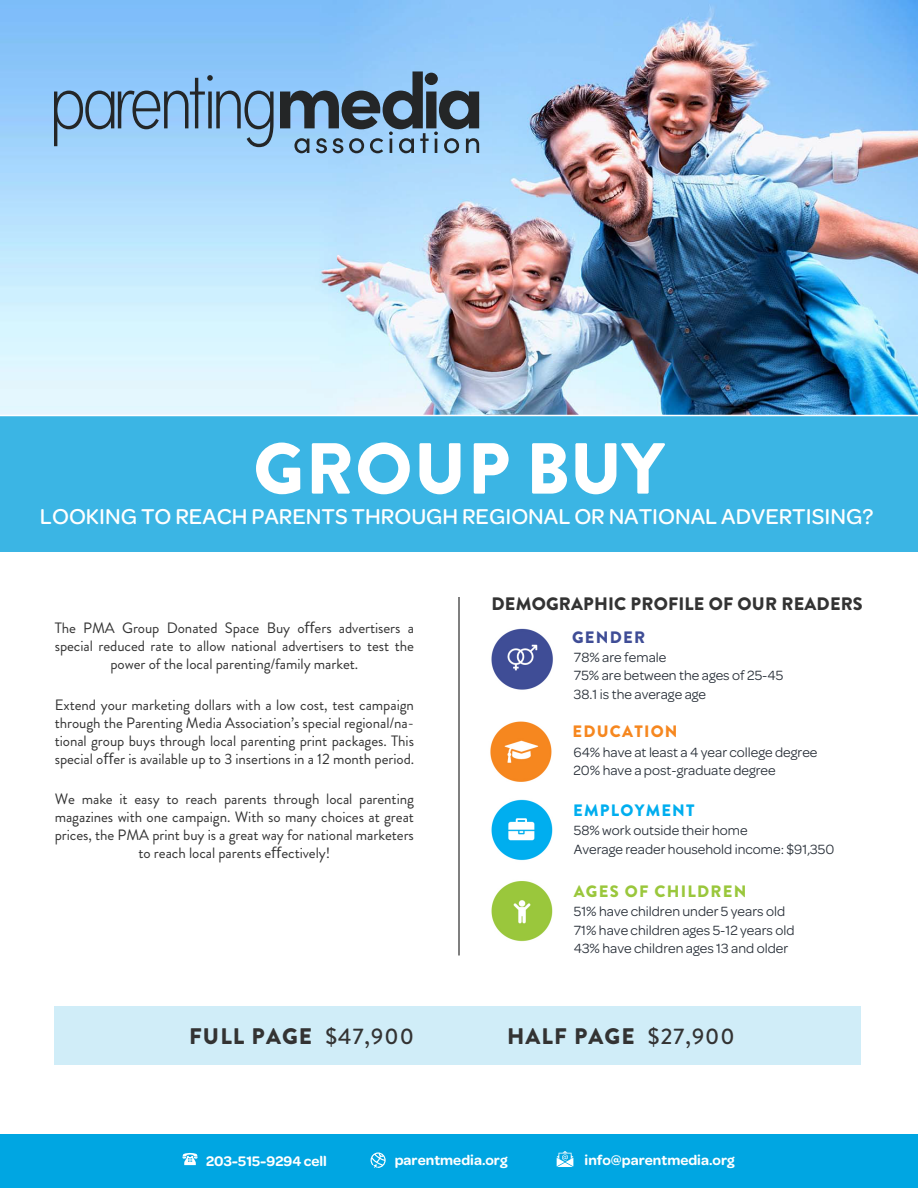
<style>
.page{position:relative;width:918px;height:1188px;background:#fff}
.page>*{position:absolute;margin:0;border:0;box-sizing:border-box;transform-origin:0 0}
.t1{font:900 72px "Brandon Grotesque";letter-spacing:.025em;color:#fff}
.t2{font:500 22.95px "Omnes Girl Scouts";color:#fff}
.t3{font:900 22.5px "Brandon Grotesque";letter-spacing:.05em;color:#333}
.t4{font:900 18px "Brandon Grotesque";letter-spacing:.01em;color:#333}
.t5{font:900 16.5px "Brandon Grotesque";letter-spacing:.075em;color:#9ac73c}
.t6{font:900 16.5px "Brandon Grotesque";letter-spacing:.075em;color:#00aeef}
.t7{font:900 16.5px "Brandon Grotesque";letter-spacing:.075em;color:#f6871f}
.t8{font:900 16.5px "Brandon Grotesque";letter-spacing:.075em;color:#3f4d96}
.t9{font:15px/18px "Brandon Grotesque";letter-spacing:-.005em;color:#333;text-align:center}
.t10{font:600 14.85px "Omnes Girl Scouts";color:#fff}
.t11{font:14.25px/18.3px "Omnes Girl Scouts";color:#282f38}
.s1{font-family:"Open Sans"}
.s2{font-weight:500}
</style>
<div class="page">
<div style="left:0;top:1135px;width:918px;height:53px;background:#00a6e2"></div>
<img style="left:0;top:0;width:918px;height:415px">
<div style="left:0;top:415px;width:918px;height:137px;background:#3bb5e4"></div>
<div style="left:54px;top:1006px;width:807px;height:59px;background:#d0edf8"></div>
<img style="left:490px;top:721px;width:63px;height:221px">
<img style="left:491px;top:628px;width:62px;height:62px">
<hr style="left:0;top:415px;width:918px;height:1px;background:#fff">
<svg style="left:557px;top:1151px;width:16px;height:16px"></svg>
<svg style="left:371px;top:1152px;width:15px;height:16px"></svg>
<svg style="left:182px;top:1152px;width:16px;height:13px"></svg>
<svg style="left:54px;top:75px;width:220px;height:72px;background:#81add4"></svg>
<svg style="left:280px;top:71px;width:199px;height:82px;background:#6e8fac"></svg>
<hr style="left:459px;top:597px;width:1px;height:359px;background:#000">
<h1 class="t1" style="left:253px;top:418px;width:412px">GROUP BUY</h1>
<h2 class="t2" style="left:40px;top:501px;width:835px">LOOKING TO REACH PARENTS THROUGH REGIONAL OR NATIONAL ADVERTISING?</h2>
<p class="t9" style="left:55px;top:619px;width:361px">The PMA Group Donated Space Buy o<span class="s1">ff</span>ers advertisers a special reduced rate to allow national advertisers to test the power of the local parenting/family market.</p>
<p class="t9" style="left:55px;top:696px;width:361px;text-align:justify">Extend your marketing dollars with a low cost, test campaign through the Parenting Media Association’s special regional/na&shy;tional group buys through local parenting print packages. This special o<span class="s1">ff</span>er is available up to 3 insertions in a 12 month period.</p>
<p class="t9" style="left:55px;top:790px;width:361px">We make it easy to reach parents through local parenting magazines with one campaign. With so many choices at great prices, the PMA print buy is a great way for national marketers to reach local parents e<span class="s1">ff</span>ectively!</p>
<p class="t4" style="left:492px;top:591px;width:373px">DEMOGRAPHIC PROFILE OF OUR READERS</p>
<p class="t8" style="left:572px;top:626px;width:75px">GENDER</p>
<p class="t11" style="left:574px;top:647px;width:211px">78% are female<br>75% are between the ages of 25-45<br>38.1 is the average age</p>
<p class="t7" style="left:572px;top:719px;width:107px">EDUCATION</p>
<p class="t11" style="left:573px;top:742px;width:246px">64% have at least a 4 year college degree<br>20% have a post-graduate degree</p>
<p class="t6" style="left:573px;top:799px;width:123px">EMPLOYMENT</p>
<p class="t11" style="left:574px;top:821px;width:262px">58% work outside their home<br>Average reader household income: $91,350</p>
<p class="t5" style="left:574px;top:880px;width:174px">AGES OF CHILDREN</p>
<p class="t11" style="left:574px;top:902px;width:222px">51% have children under 5 years old<br>71% have children ages 5-12 years old<br>43% have children ages 13 and older</p>
<h3 class="t3" style="left:189px;top:1020px;width:226px">FULL PAGE <span class="s2">$47,900</span></h3>
<h3 class="t3" style="left:507px;top:1020px;width:229px">HALF PAGE <span class="s2">$27,900</span></h3>
<p class="t10" style="left:206px;top:1150px;width:122px">203-515-9294 cell</p>
<p class="t10" style="left:395px;top:1150px;width:114px">parentmedia.org</p>
<p class="t10" style="left:585px;top:1149px;width:152px">info@parentmedia.org</p>
</div>
